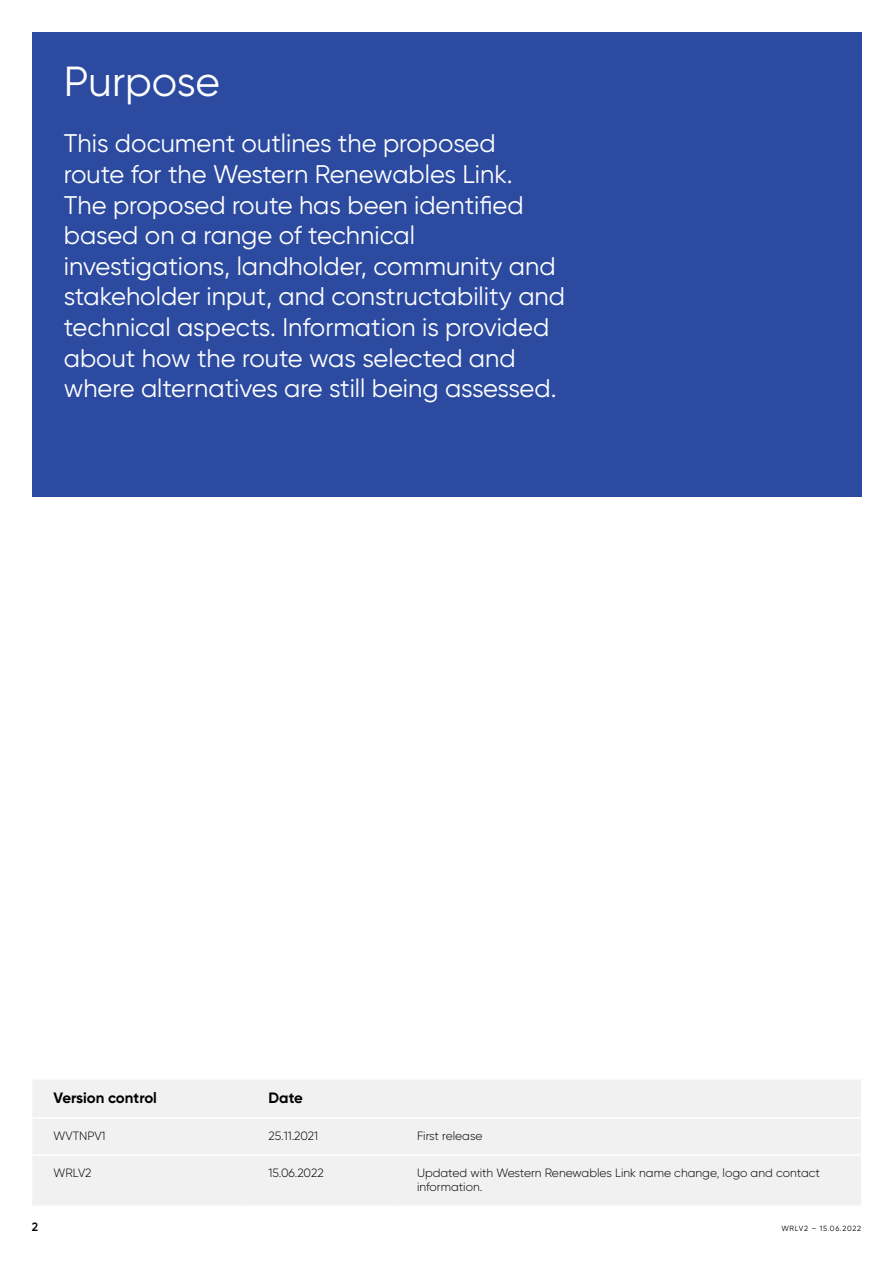
<style>
.page{position:relative;width:893px;height:1263px;background:#fff}
.page>*{position:absolute;margin:0;border:0;box-sizing:border-box;transform-origin:0 0}
.t1{font:42px "Gilroy";color:#fff}
.t2{font:25.5px/30.6px "Gilroy";color:#fff}
.t3{font:700 15px "Gilroy";color:#000}
.t4{font:300 12px/14.4px "Gilroy";color:#000}
.t5{font:600 12px "Gilroy";color:#000}
.t6{font:7.5px "Gilroy";letter-spacing:.1em;color:#000}
</style>
<div class="page">
<div style="left:32px;top:32px;width:829px;height:464px;background:#2c4ba0"></div>
<div style="left:33px;top:1080px;width:828px;height:37px;background:#f1f1f2"></div>
<div style="left:33px;top:1119px;width:828px;height:86px;background:#f1f1f2"></div>
<hr style="left:32px;top:1154px;width:215px;height:2px;background:#fff">
<hr style="left:247px;top:1154px;width:149px;height:2px;background:#fff">
<hr style="left:396px;top:1154px;width:465px;height:2px;background:#fff">
<h1 class="t1" style="left:64px;top:56px;width:158px">Purpose</h1>
<p class="t2" style="left:64px;top:128px;width:503px">This document outlines the proposed<br>route for the Western Renewables Link.<br>The proposed route has been identified based on a range of technical investigations, landholder, community and stakeholder input, and constructability and technical aspects. Information is provided about how the route was selected and where alternatives are still being assessed.</p>
<p class="t5" style="left:32px;top:1219px;width:8px">2</p>
<p class="t3" style="left:54px;top:1088px;width:105px">Version control</p>
<p class="t3" style="left:269px;top:1088px;width:36px">Date</p>
<p class="t4" style="left:54px;top:1128px;width:53px">WVTNPV1</p>
<p class="t4" style="left:269px;top:1128px;width:51px">25.11.2021</p>
<p class="t4" style="left:417px;top:1128px;width:67px">First release</p>
<p class="t4" style="left:54px;top:1165px;width:39px">WRLV2</p>
<p class="t4" style="left:269px;top:1165px;width:57px">15.06.2022</p>
<p class="t4" style="left:417px;top:1165px;width:404px">Updated with Western Renewables Link name change, logo and contact information.</p>
<p class="t6" style="left:781px;top:1224px;width:81px">WRLV2 – 15.06.2022</p>
</div>
